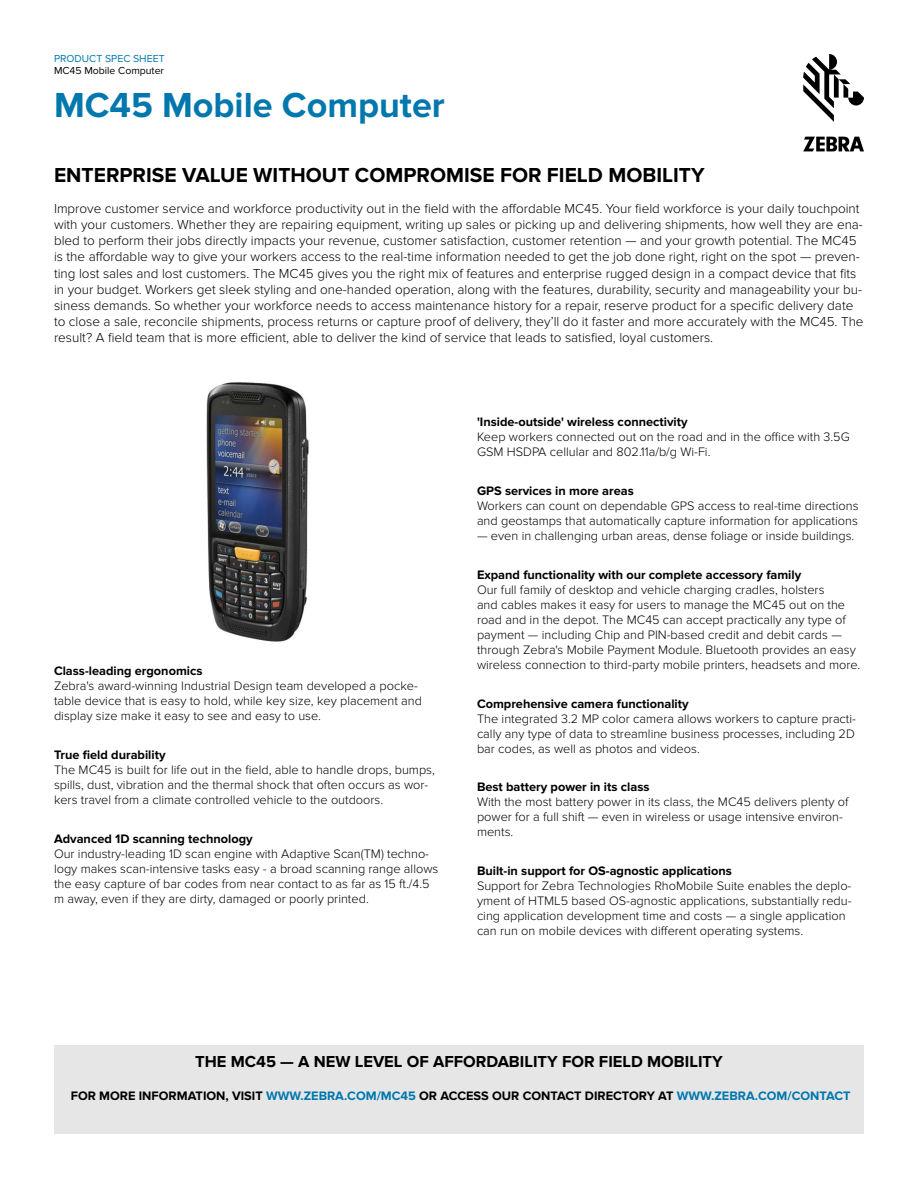
<style>
.page{position:relative;width:918px;height:1188px;background:#fff}
.page>*{position:absolute;margin:0;border:0;box-sizing:border-box;transform-origin:0 0}
.t1{font:700 36px "Proxima Nova";color:#0077ad}
.t2{font:700 21px "Proxima Nova";color:#000}
.t3{font:700 16.5px "Proxima Nova";color:#000}
.t4{font:300 13.5px/16.2px "Proxima Nova";color:#000}
.t5{font:300 12.75px/15px "Proxima Nova";color:#000}
.t6{font:700 12.75px "Proxima Nova";color:#000}
.t7{font:10.5px "Proxima Nova";color:#000}
.t8{font:10.5px "Proxima Nova";color:#0077ad}
.s1{color:#0077ad}
</style>
<div class="page">
<svg style="left:803px;top:137px;width:61px;height:14px"></svg>
<svg style="left:803px;top:54px;width:61px;height:68px"></svg>
<div style="left:54px;top:1046px;width:810px;height:88px;background:#e6e6e7"></div>
<img style="left:206px;top:382px;width:103px;height:260px">
<p class="t8" style="left:54px;top:52px;width:112px">PRODUCT SPEC SHEET</p>
<p class="t7" style="left:54px;top:64px;width:112px">MC45 Mobile Computer</p>
<h1 class="t1" style="left:54px;top:85px;width:392px">MC45 Mobile Computer</h1>
<h2 class="t2" style="left:54px;top:163px;width:652px">ENTERPRISE VALUE WITHOUT COMPROMISE FOR FIELD MOBILITY</h2>
<p class="t4" style="left:54px;top:200px;width:811px">Improve customer service and workforce productivity out in the field with the affordable MC45. Your field workforce is your daily touchpoint with your customers. Whether they are repairing equipment, writing up sales or picking up and delivering shipments, how well they are ena&shy;bled to perform their jobs directly impacts your revenue, customer satisfaction, customer retention — and your growth potential. The MC45 is the affordable way to give your workers access to the real-time information needed to get the job done right, right on the spot — preven&shy;ting lost sales and lost customers. The MC45 gives you the right mix of features and enterprise rugged design in a compact device that fits in your budget. Workers get sleek styling and one-handed operation, along with the features, durability, security and manageability your bu&shy;siness demands. So whether your workforce needs to access maintenance history for a repair, reserve product for a specific delivery date to close a sale, reconcile shipments, process returns or capture proof of delivery, they’ll do it faster and more accurately with the MC45. The result? A field team that is more efficient, able to deliver the kind of service that leads to satisfied, loyal customers.</p>
<p class="t6" style="left:54px;top:663px;width:150px">Class-leading ergonomics</p>
<p class="t5" style="left:54px;top:678px;width:370px">Zebra's award-winning Industrial Design team developed a pocke&shy;table device that is easy to hold, while key size, key placement and display size make it easy to see and easy to use.</p>
<p class="t6" style="left:54px;top:747px;width:113px">True field durability</p>
<p class="t5" style="left:54px;top:762px;width:382px">The MC45 is built for life out in the field, able to handle drops, bumps, spills, dust, vibration and the thermal shock that often occurs as wor&shy;kers travel from a climate controlled vehicle to the outdoors.</p>
<p class="t6" style="left:54px;top:831px;width:200px">Advanced 1D scanning technology</p>
<p class="t5" style="left:54px;top:846px;width:386px">Our industry-leading 1D scan engine with Adaptive Scan(TM) techno&shy;logy makes scan-intensive tasks easy - a broad scanning range allows the easy capture of bar codes from near contact to as far as 15 ft./4.5 m away, even if they are dirty, damaged or poorly printed.</p>
<p class="t6" style="left:477px;top:414px;width:212px">'Inside-outside' wireless connectivity</p>
<p class="t5" style="left:477px;top:429px;width:374px">Keep workers connected out on the road and in the office with 3.5G<br>GSM HSDPA cellular and 802.11a/b/g Wi-Fi.</p>
<p class="t6" style="left:477px;top:483px;width:158px">GPS services in more areas</p>
<p class="t5" style="left:477px;top:498px;width:383px">Workers can count on dependable GPS access to real-time directions and geostamps that automatically capture information for applications</p>
<p class="t5" style="left:477px;top:528px;width:379px">— even in challenging urban areas, dense foliage or inside buildings.</p>
<p class="t6" style="left:477px;top:567px;width:326px">Expand functionality with our complete accessory family</p>
<p class="t5" style="left:477px;top:582px;width:385px">Our full family of desktop and vehicle charging cradles, holsters<br>and cables makes it easy for users to manage the MC45 out on the road and in the depot. The MC45 can accept practically any type of payment — including Chip and PIN-based credit and debit cards — through Zebra's Mobile Payment Module. Bluetooth provides an easy wireless connection to third-party mobile printers, headsets and more.</p>
<p class="t6" style="left:477px;top:696px;width:213px">Comprehensive camera functionality</p>
<p class="t5" style="left:477px;top:711px;width:381px;text-align:justify">The integrated 3.2 MP color camera allows workers to capture practi&shy;cally any type of data to streamline business processes, including 2D bar codes, as well as photos and videos.</p>
<p class="t6" style="left:477px;top:780px;width:174px">Best battery power in its class</p>
<p class="t5" style="left:477px;top:795px;width:373px">With the most battery power in its class, the MC45 delivers plenty of power for a full shift — even in wireless or usage intensive environ&shy;ments.</p>
<p class="t6" style="left:477px;top:864px;width:256px">Built-in support for OS-agnostic applications</p>
<p class="t5" style="left:477px;top:879px;width:376px">Support for Zebra Technologies RhoMobile Suite enables the deplo&shy;yment of HTML5 based OS-agnostic applications, substantially redu&shy;cing application development time and costs — a single application can run on mobile devices with different operating systems.</p>
<p class="t3" style="left:195px;top:1052px;width:529px">THE MC45 — A NEW LEVEL OF AFFORDABILITY FOR FIELD MOBILITY</p>
<p class="t6" style="left:71px;top:1088px;width:781px">FOR MORE INFORMATION, VISIT <span class="s1">WWW.ZEBRA.COM/MC45</span> OR ACCESS OUR CONTACT DIRECTORY AT <span class="s1">WWW.ZEBRA.COM/CONTACT</span></p>
</div>
